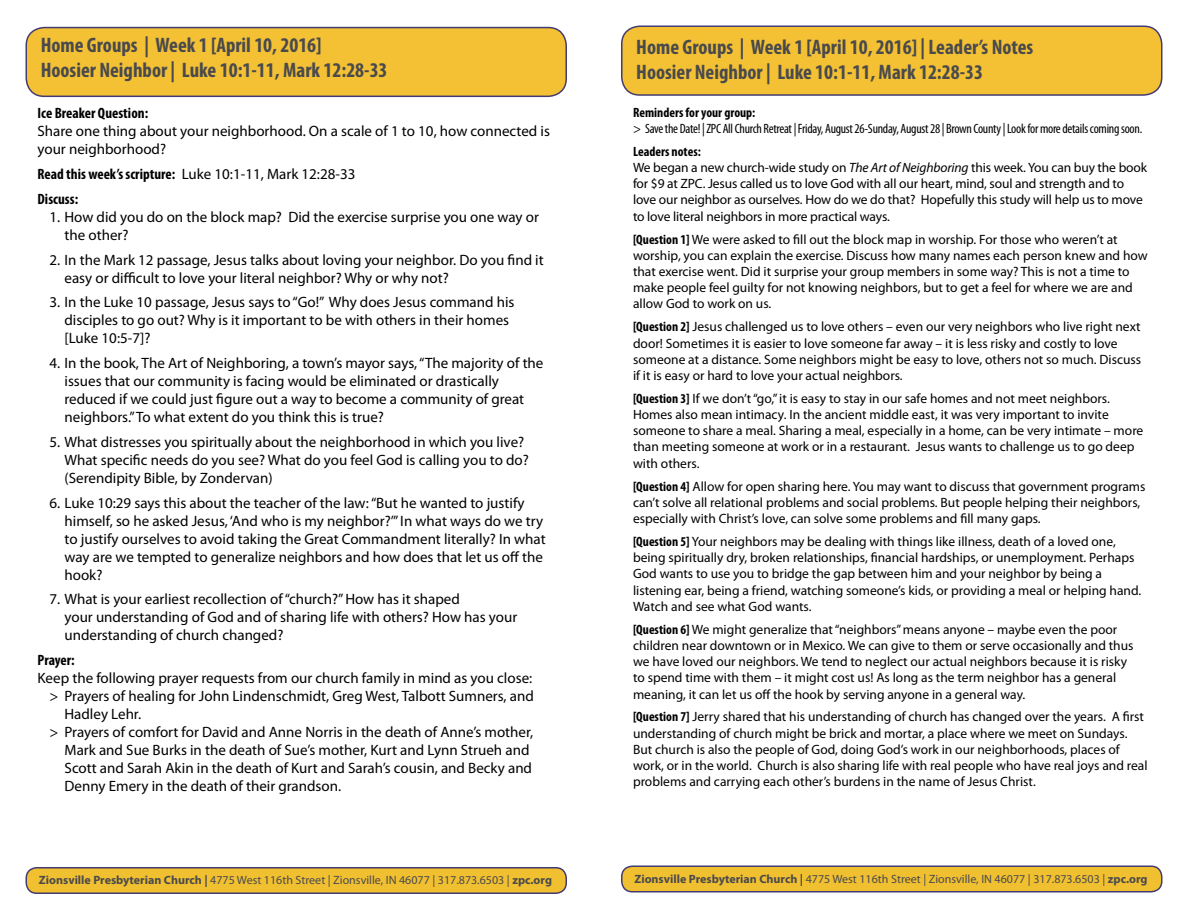
<style>
.page{position:relative;width:1188px;height:918px;background:#fff}
.page>*{position:absolute;margin:0;border:0;box-sizing:border-box;transform-origin:0 0}
.t1{font:700 condensed 21px/25.2px "Myriad Pro";color:#4a4a4d}
.t2{font:15px/18px "Myriad Pro";color:#000}
.t3{font:700 condensed 15px/24.8px "Myriad Pro";color:#000}
.t4{font:13.5px/16.2px "Myriad Pro";color:#000}
.t5{font:condensed 13.5px "Myriad Pro";letter-spacing:-.02em;color:#000}
.t6{font:700 condensed 13.5px "Myriad Pro";color:#000}
.t7{font:12px "Myriad Pro";color:#4a4a4d}
.s1{font-weight:400;font-stretch:normal}
.s2{font-weight:700}
.s3{font-weight:700;font-stretch:condensed}
.s4{font-style:italic}
</style>
<div class="page">
<div style="left:26px;top:28px;width:540px;height:68px;background:#f3c133;border-radius:18px"></div>
<div style="left:26px;top:27px;width:541px;height:70px;border:2px solid #433c72;border-radius:18px"></div>
<div style="left:26px;top:868px;width:540px;height:25px;background:#f1c030;border-radius:10px"></div>
<div style="left:26px;top:867px;width:541px;height:27px;border:2px solid #433c72;border-radius:10px"></div>
<div style="left:622px;top:26px;width:540px;height:69px;background:#f3c133;border-radius:18px"></div>
<div style="left:621px;top:26px;width:541px;height:70px;border:2px solid #433c72;border-radius:18px"></div>
<div style="left:622px;top:866px;width:540px;height:26px;background:#f1c030;border-radius:10px"></div>
<div style="left:621px;top:865px;width:541px;height:27px;border:2px solid #433c72;border-radius:10px"></div>
<h1 class="t1" style="left:41px;top:33px;width:348px">Home Groups | Week 1 [April 10, 2016]<br>Hoosier Neighbor | Luke 10:1-11, Mark 12:28-33</h1>
<p class="t3" style="left:38px;top:101px;width:112px">Ice Breaker Question:</p>
<p class="t2" style="left:38px;top:123px;width:514px">Share one thing about your neighborhood. On a scale of 1 to 10, how connected is your neighborhood?</p>
<p class="t3" style="left:38px;top:162px;width:319px">Read this week’s scripture: <span class="s1">Luke 10:1-11, Mark 12:28-33<br></span>Discuss:</p>
<p class="t2" style="left:65px;top:208px;width:476px;text-indent:-15px">1. How did you do on the block map? Did the exercise surprise you one way or the other?</p>
<p class="t2" style="left:65px;top:251px;width:481px;text-indent:-15px">2. In the Mark 12 passage, Jesus talks about loving your neighbor. Do you find it easy or difficult to love your literal neighbor? Why or why not?</p>
<p class="t2" style="left:65px;top:294px;width:452px;text-indent:-15px">3. In the Luke 10 passage, Jesus says to “Go!” Why does Jesus command his disciples to go out? Why is it important to be with others in their homes [Luke 10:5-7]?</p>
<p class="t2" style="left:65px;top:354px;width:480px;text-indent:-15px">4. In the book, The Art of Neighboring, a town’s mayor says, “The majority of the issues that our community is facing would be eliminated or drastically reduced if we could just figure out a way to become a community of great neighbors.” To what extent do you think this is true?</p>
<p class="t2" style="left:65px;top:433px;width:466px;text-indent:-15px">5. What distresses you spiritually about the neighborhood in which you live?<br>What specific needs do you see? What do you feel God is calling you to do? (Serendipity Bible, by Zondervan)</p>
<p class="t2" style="left:65px;top:494px;width:483px;text-indent:-15px">6. Luke 10:29 says this about the teacher of the law: “But he wanted to justify himself, so he asked Jesus, ‘And who is my neighbor?’” In what ways do we try to justify ourselves to avoid taking the Great Commandment literally? In what way are we tempted to generalize neighbors and how does that let us off the hook?</p>
<p class="t2" style="left:65px;top:591px;width:454px;text-indent:-15px">7. What is your earliest recollection of “church?” How has it shaped<br>your understanding of God and of sharing life with others? How has your understanding of church changed?</p>
<p class="t3" style="left:38px;top:648px;width:39px">Prayer:</p>
<p class="t2" style="left:38px;top:669px;width:496px">Keep the following prayer requests from our church family in mind as you close:</p>
<p class="t2" style="left:50px;top:687px;width:486px">&gt; Prayers of healing for John Lindenschmidt, Greg West, Talbott Sumners, and</p>
<p class="t2" style="left:65px;top:705px;width:78px">Hadley Lehr.</p>
<p class="t2" style="left:50px;top:723px;width:485px">&gt; Prayers of comfort for David and Anne Norris in the death of Anne’s mother,</p>
<p class="t2" style="left:65px;top:741px;width:466px">Mark and Sue Burks in the death of Sue’s mother, Kurt and Lynn Strueh and</p>
<p class="t2" style="left:65px;top:759px;width:469px">Scott and Sarah Akin in the death of Kurt and Sarah’s cousin, and Becky and</p>
<p class="t2" style="left:65px;top:777px;width:278px">Denny Emery in the death of their grandson.</p>
<p class="t7" style="left:39px;top:873px;width:515px"><span class="s2">Zionsville Presbyterian Church |</span> 4775 West 116th Street | Zionsville, IN 46077 | 317.873.6503 | <span class="s2">zpc.org</span></p>
<h1 class="t1" style="left:636px;top:34px;width:399px">Home Groups | Week 1 [April 10, 2016] | Leader’s Notes<br>Hoosier Neighbor | Luke 10:1-11, Mark 12:28-33</h1>
<p class="t6" style="left:633px;top:105px;width:124px">Reminders for your group:</p>
<p class="t5" style="left:633px;top:121px;width:511px">&gt; Save the Date! | ZPC All Church Retreat | Friday, August 26-Sunday, August 28 | Brown County | Look for more details coming soon.</p>
<p class="t4" style="left:633px;top:143px;width:516px"><span class="s3">Leaders notes:<br></span>We began a new church-wide study on <span class="s4">The Art of Neighboring</span> this week. You can buy the book for $9 at ZPC. Jesus called us to love God with all our heart, mind, soul and strength and to love our neighbor as ourselves. How do we do that? Hopefully this study will help us to move to love literal neighbors in more practical ways.</p>
<p class="t4" style="left:633px;top:231px;width:516px"><span class="s3">[Question 1]</span> We were asked to fill out the block map in worship. For those who weren’t at worship, you can explain the exercise. Discuss how many names each person knew and how that exercise went. Did it surprise your group members in some way? This is not a time to make people feel guilty for not knowing neighbors, but to get a feel for where we are and allow God to work on us.</p>
<p class="t4" style="left:633px;top:319px;width:510px"><span class="s3">[Question 2]</span> Jesus challenged us to love others – even our very neighbors who live right next door! Sometimes it is easier to love someone far away – it is less risky and costly to love someone at a distance. Some neighbors might be easy to love, others not so much. Discuss if it is easy or hard to love your actual neighbors.</p>
<p class="t4" style="left:633px;top:391px;width:512px"><span class="s3">[Question 3]</span> If we don’t “go,” it is easy to stay in our safe homes and not meet neighbors.<br>Homes also mean intimacy. In the ancient middle east, it was very important to invite someone to share a meal. Sharing a meal, especially in a home, can be very intimate – more than meeting someone at work or in a restaurant. Jesus wants to challenge us to go deep with others.</p>
<p class="t4" style="left:633px;top:478px;width:514px"><span class="s3">[Question 4]</span> Allow for open sharing here. You may want to discuss that government programs can’t solve all relational problems and social problems. But people helping their neighbors, especially with Christ’s love, can solve some problems and fill many gaps.</p>
<p class="t4" style="left:633px;top:534px;width:510px"><span class="s3">[Question 5]</span> Your neighbors may be dealing with things like illness, death of a loved one, being spiritually dry, broken relationships, financial hardships, or unemployment. Perhaps God wants to use you to bridge the gap between him and your neighbor by being a listening ear, being a friend, watching someone’s kids, or providing a meal or helping hand.<br>Watch and see what God wants.</p>
<p class="t4" style="left:633px;top:621px;width:502px"><span class="s3">[Question 6]</span> We might generalize that “neighbors” means anyone – maybe even the poor children near downtown or in Mexico. We can give to them or serve occasionally and thus we have loved our neighbors. We tend to neglect our actual neighbors because it is risky to spend time with them – it might cost us! As long as the term neighbor has a general meaning, it can let us off the hook by serving anyone in a general way.</p>
<p class="t4" style="left:633px;top:709px;width:516px"><span class="s3">[Question 7]</span> Jerry shared that his understanding of church has changed over the years. A first understanding of church might be brick and mortar, a place where we meet on Sundays.<br>But church is also the people of God, doing God’s work in our neighborhoods, places of work, or in the world. Church is also sharing life with real people who have real joys and real problems and carrying each other’s burdens in the name of Jesus Christ.</p>
<p class="t7" style="left:634px;top:872px;width:515px"><span class="s2">Zionsville Presbyterian Church |</span> 4775 West 116th Street | Zionsville, IN 46077 | 317.873.6503 | <span class="s2">zpc.org</span></p>
</div>
